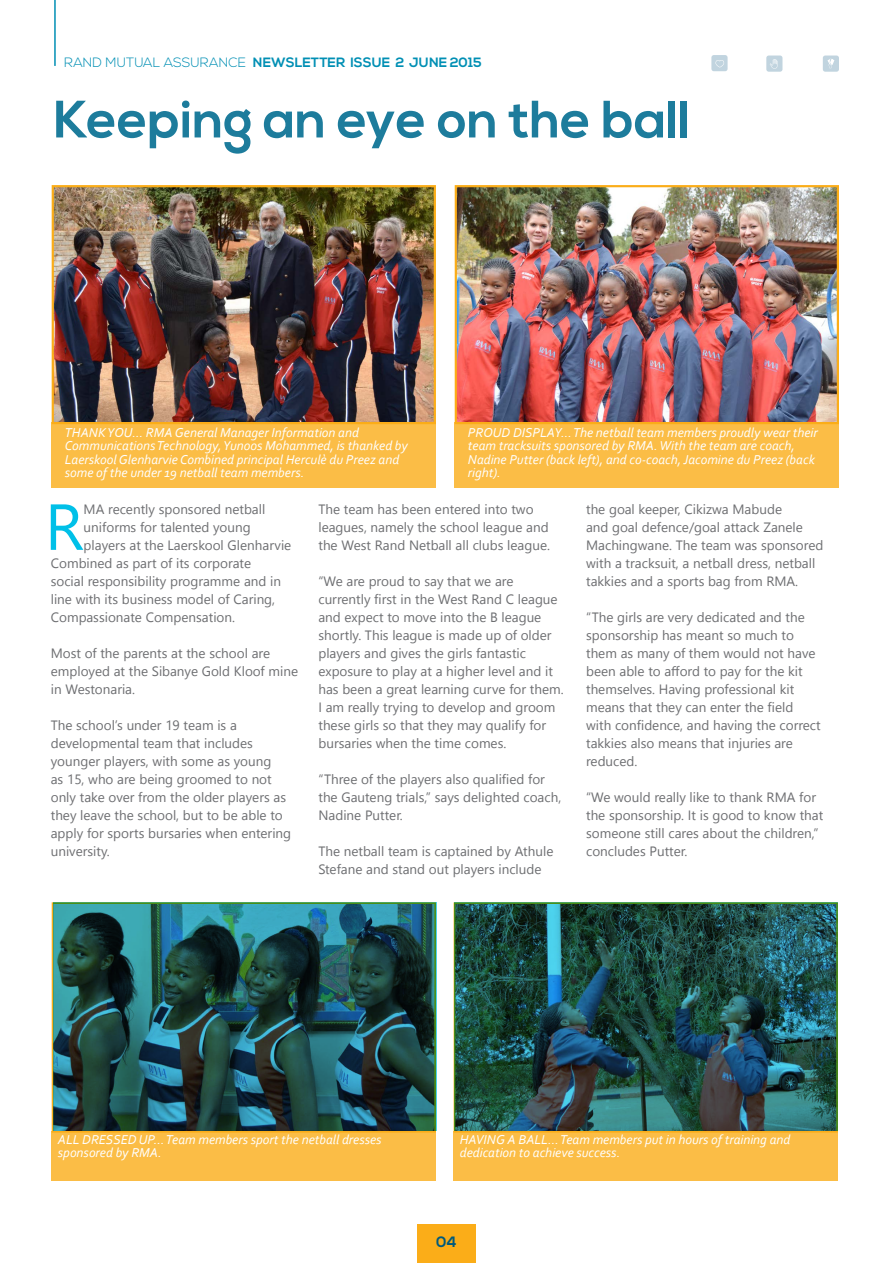
<style>
.page{position:relative;width:893px;height:1263px;background:#fff}
.page>*{position:absolute;margin:0;border:0;box-sizing:border-box;transform-origin:0 0}
.t1{font:64.95px "Segoe UI";color:#00c0e8}
.t2{font:700 52.5px "Nexa";color:#1d7c9c}
.t3{font:700 15px "Nexa";color:#005a7c}
.t4{font:13.5px/18px "Segoe UI";color:#6d6e71}
.t5{font:italic 13.5px/13.5px "Corbel";color:#fff}
.t6{font:700 13.5px "Nexa";letter-spacing:.005em;color:#008fb4}
.s1{font-weight:300}
</style>
<div class="page">
<div style="left:417px;top:1225px;width:58px;height:38px;background:#fbad18"></div>
<hr style="left:54px;top:0;width:2px;height:66px;background:#008fb4">
<div style="left:711px;top:55px;width:17px;height:16px;background:#c1d4df;border-radius:2px"></div>
<svg style="left:715px;top:60px;width:9px;height:7px"></svg>
<div style="left:766px;top:56px;width:16px;height:16px;background:#c1d4df;border-radius:2px"></div>
<svg style="left:770px;top:59px;width:7px;height:10px"></svg>
<div style="left:823px;top:56px;width:16px;height:16px;background:#c1d4df;border-radius:2px"></div>
<svg style="left:827px;top:59px;width:7px;height:9px"></svg>
<div style="left:51px;top:1131px;width:384px;height:49px;background:#fbbd46"></div>
<div style="left:453px;top:1131px;width:384px;height:49px;background:#fbbd46"></div>
<img style="left:53px;top:902px;width:383px;height:229px">
<img style="left:454px;top:902px;width:383px;height:229px">
<img style="left:55px;top:188px;width:378px;height:233px">
<div style="left:52px;top:185px;width:384px;height:239px;border:2px solid #fbad18"></div>
<div style="left:51px;top:423px;width:385px;height:65px;background:#fbbd46"></div>
<img style="left:458px;top:188px;width:378px;height:233px">
<div style="left:455px;top:185px;width:384px;height:239px;border:2px solid #fbad18"></div>
<div style="left:454px;top:423px;width:385px;height:65px;background:#fbbd46"></div>
<p class="t6" style="left:64px;top:55px;width:419px"><span class="s1">RAND MUTUAL ASSURANCE</span> NEWSLETTER ISSUE 2 JUNE 2015</p>
<h2 class="t2" style="left:54px;top:89px;width:638px">Keeping an eye on the ball</h2>
<p class="t5" style="left:65px;top:425px;width:345px">THANK YOU… RMA General Manager Information and Communications Technology, Yunoos Mohammed, is thanked by Laerskool Glenharvie Combined principal Herculè du Preez and some of the under 19 netball team members.</p>
<p class="t5" style="left:468px;top:425px;width:351px">PROUD DISPLAY… The netball team members proudly wear their team tracksuits sponsored by RMA. With the team are coach, Nadine Putter (back left), and co-coach, Jacomine du Preez (back right).</p>
<h1 class="t1" style="left:45px;top:475px;width:40px">R</h1>
<p class="t4" style="left:84px;top:500px;width:183px">MA recently sponsored netball</p>
<p class="t4" style="left:84px;top:518px;width:169px">uniforms for talented young</p>
<p class="t4" style="left:84px;top:536px;width:209px">players at the Laerskool Glenharvie</p>
<p class="t4" style="left:51px;top:554px;width:202px">Combined as part of its corporate</p>
<p class="t4" style="left:51px;top:572px;width:232px">social responsibility programme and in</p>
<p class="t4" style="left:51px;top:590px;width:226px">line with its business model of Caring,</p>
<p class="t4" style="left:51px;top:608px;width:186px">Compassionate Compensation.</p>
<p class="t4" style="left:51px;top:644px;width:249px">Most of the parents at the school are employed at the Sibanye Gold Kloof mine in Westonaria.</p>
<p class="t4" style="left:51px;top:716px;width:242px">The school’s under 19 team is a developmental team that includes younger players, with some as young<br>as 15, who are being groomed to not only take over from the older players as they leave the school, but to be able to apply for sports bursaries when entering university.</p>
<p class="t4" style="left:318px;top:500px;width:233px">The team has been entered into two leagues, namely the school league and the West Rand Netball all clubs league.</p>
<p class="t4" style="left:318px;top:572px;width:247px">“We are proud to say that we are currently first in the West Rand C league and expect to move into the B league shortly. This league is made up of older players and gives the girls fantastic exposure to play at a higher level and it has been a great learning curve for them.<br>I am really trying to develop and groom these girls so that they may qualify for bursaries when the time comes.</p>
<p class="t4" style="left:318px;top:770px;width:244px">“Three of the players also qualified for the Gauteng trials,” says delighted coach,<br>Nadine Putter.</p>
<p class="t4" style="left:318px;top:842px;width:237px">The netball team is captained by Athule<br>Stefane and stand out players include</p>
<p class="t4" style="left:586px;top:500px;width:239px">the goal keeper, Cikizwa Mabude<br>and goal defence/goal attack Zanele Machingwane. The team was sponsored with a tracksuit, a netball dress, netball takkies and a sports bag from RMA.</p>
<p class="t4" style="left:586px;top:608px;width:236px">“The girls are very dedicated and the sponsorship has meant so much to them as many of them would not have been able to afford to pay for the kit themselves. Having professional kit means that they can enter the field with confidence, and having the correct takkies also means that injuries are reduced.</p>
<p class="t4" style="left:586px;top:788px;width:239px">“We would really like to thank RMA for the sponsorship. It is good to know that someone still cares about the children,” concludes Putter.</p>
<p class="t5" style="left:58px;top:1132px;width:325px">ALL DRESSED UP… Team members sport the netball dresses sponsored by RMA.</p>
<p class="t5" style="left:460px;top:1132px;width:332px">HAVING A BALL… Team members put in hours of training and dedication to achieve success.</p>
<p class="t3" style="left:436px;top:1233px;width:22px">04</p>
</div>
